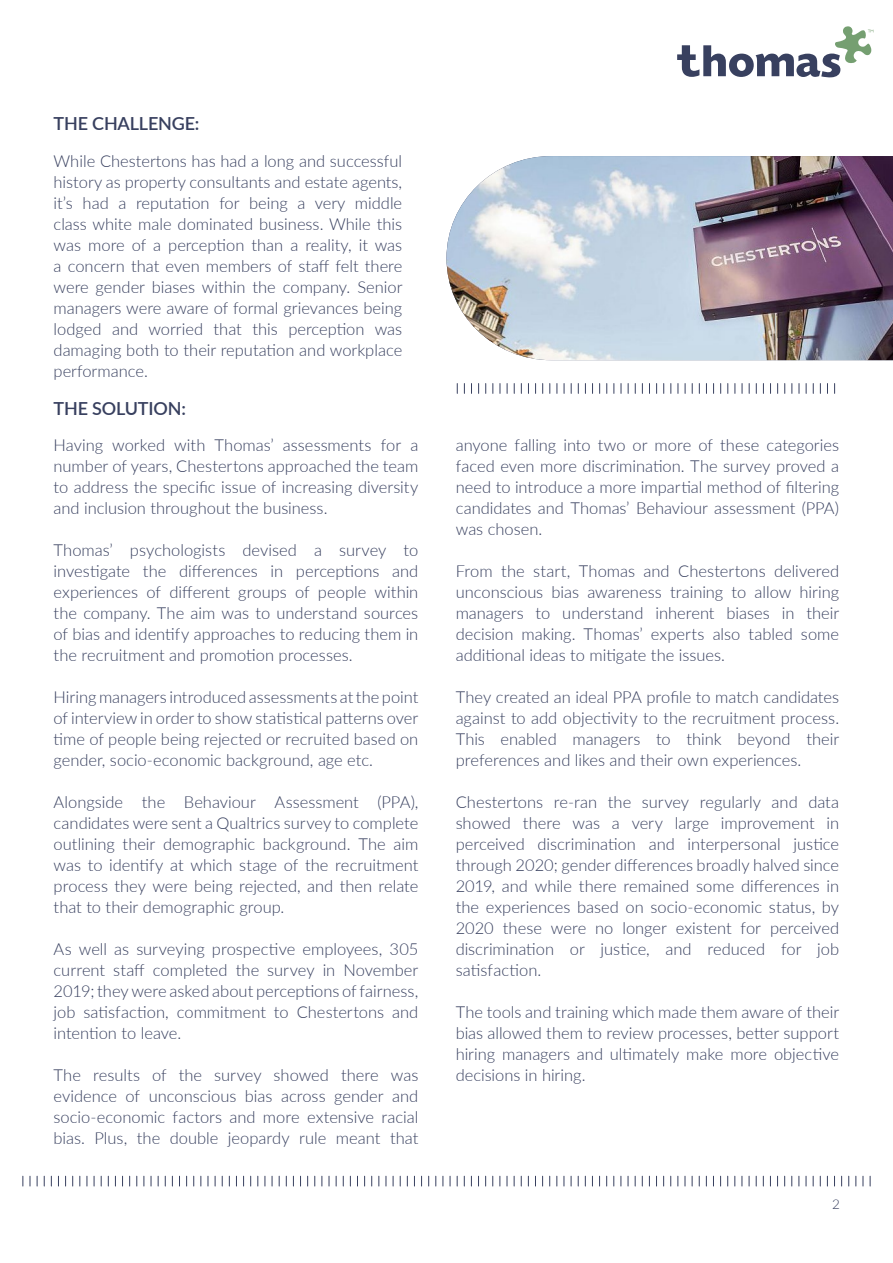
<style>
.page{position:relative;width:893px;height:1263px;background:#fff}
.page>*{position:absolute;margin:0;border:0;box-sizing:border-box;transform-origin:0 0}
.t1{font:600 18px "Lato";letter-spacing:-.01em;color:#38405f}
.t2{font:300 16.5px/21px "Lato";color:#38405f;text-align:justify}
.t3{font:300 13.5px "Lato";color:#38405f}
</style>
<div class="page">
<svg style="left:677px;top:26px;width:196px;height:52px"></svg>
<img style="left:446px;top:156px;width:447px;height:204px">
<p class="t1" style="left:54px;top:110px;width:147px">THE CHALLENGE:</p>
<p class="t2" style="left:54px;top:150px;width:350px">While Chestertons has had a long and successful history as property consultants and estate agents, it’s had a reputation for being a very middle class white male dominated business. While this was more of a perception than a reality, it was a concern that even members of staff felt there were gender biases within the company. Senior managers were aware of formal grievances being lodged and worried that this perception was damaging both to their reputation and workplace performance.</p>
<p class="t1" style="left:54px;top:395px;width:134px">THE SOLUTION:</p>
<p class="t2" style="left:54px;top:434px;width:366px">Having worked with Thomas’ assessments for a number of years, Chestertons approached the team to address the specific issue of increasing diversity and inclusion throughout the business.</p>
<p class="t2" style="left:54px;top:539px;width:366px">Thomas’ psychologists devised a survey to investigate the differences in perceptions and experiences of different groups of people within the company. The aim was to understand sources of bias and identify approaches to reducing them in the recruitment and promotion processes.</p>
<p class="t2" style="left:54px;top:686px;width:366px">Hiring managers introduced assessments at the point of interview in order to show statistical patterns over time of people being rejected or recruited based on gender, socio-economic background, age etc.</p>
<p class="t2" style="left:54px;top:791px;width:366px">Alongside the Behaviour Assessment (PPA), candidates were sent a Qualtrics survey to complete outlining their demographic background. The aim was to identify at which stage of the recruitment process they were being rejected, and then relate that to their demographic group.</p>
<p class="t2" style="left:54px;top:938px;width:366px">As well as surveying prospective employees, 305 current staff completed the survey in November 2019; they were asked about perceptions of fairness, job satisfaction, commitment to Chestertons and intention to leave.</p>
<p class="t2" style="left:54px;top:1064px;width:366px">The results of the survey showed there was evidence of unconscious bias across gender and socio-economic factors and more extensive racial bias. Plus, the double jeopardy rule meant that</p>
<p class="t2" style="left:456px;top:434px;width:385px">anyone falling into two or more of these categories faced even more discrimination. The survey proved a need to introduce a more impartial method of filtering candidates and Thomas’ Behaviour assessment (PPA) was chosen.</p>
<p class="t2" style="left:456px;top:560px;width:385px">From the start, Thomas and Chestertons delivered unconscious bias awareness training to allow hiring managers to understand inherent biases in their decision making. Thomas’ experts also tabled some additional ideas to mitigate the issues.</p>
<p class="t2" style="left:456px;top:686px;width:385px">They created an ideal PPA profile to match candidates against to add objectivity to the recruitment process.<br>This enabled managers to think beyond their preferences and likes and their own experiences.</p>
<p class="t2" style="left:456px;top:791px;width:385px">Chestertons re-ran the survey regularly and data showed there was a very large improvement in perceived discrimination and interpersonal justice through 2020; gender differences broadly halved since 2019, and while there remained some differences in the experiences based on socio-economic status, by 2020 these were no longer existent for perceived discrimination or justice, and reduced for job satisfaction.</p>
<p class="t2" style="left:456px;top:1001px;width:385px">The tools and training which made them aware of their bias allowed them to review processes, better support hiring managers and ultimately make more objective decisions in hiring.</p>
<p class="t3" style="left:832px;top:1195px;width:9px">2</p>
</div>
